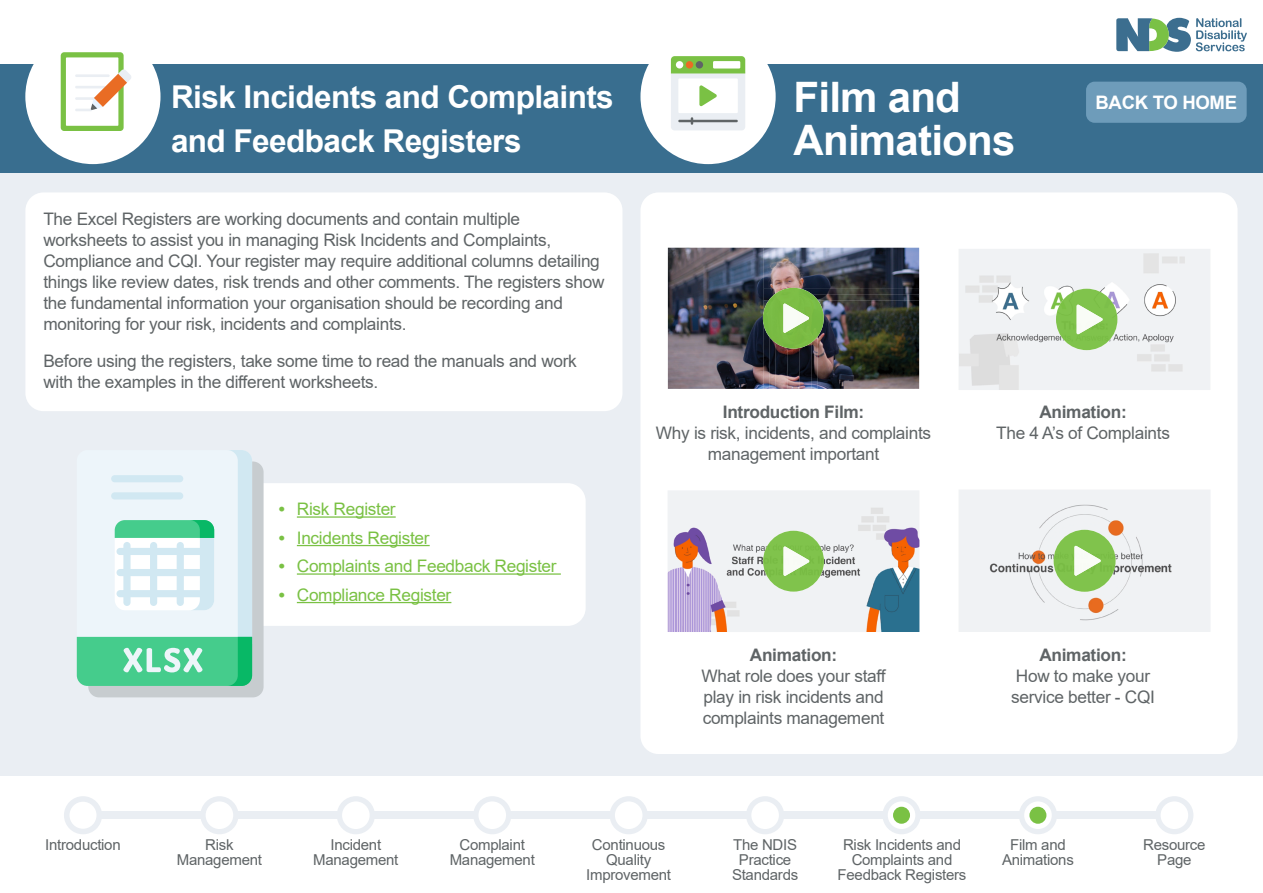
<style>
.page{position:relative;width:1263px;height:893px;background:#fff}
.page>*{position:absolute;margin:0;border:0;box-sizing:border-box;transform-origin:0 0}
.t1{font:700 42px/43.5px "Arial";letter-spacing:-.02em;color:#fff}
.t2{font:700 31.5px/43.5px "Arial";letter-spacing:-.02em;color:#fff}
.t3{font:700 18.6px "Arial";letter-spacing:-.02em;color:#fff}
.t4{font:17.25px/21px "Arial";letter-spacing:-.02em;color:#5f6466}
.t5{font:17.25px "Arial";letter-spacing:-.02em;color:#7ac144}
.t6{font:700 17.25px "Arial";letter-spacing:-.02em;color:#5f6466}
.t7{font:15px/15px "Arial";letter-spacing:-.02em;color:#5f6466;text-align:center}
.s1{font-weight:700}
</style>
<div class="page">
<div style="left:0;top:71px;width:1263px;height:704px;background:#eaeef3"></div>
<svg style="left:1116px;top:18px;width:131px;height:34px"></svg>
<div style="left:0;top:64px;width:1263px;height:71px;background:#396e8f"></div>
<div style="left:200px;top:796px;width:38px;height:38px;border:10px solid #eaeef3;border-radius:50%"></div>
<div style="left:337px;top:796px;width:38px;height:38px;border:10px solid #eaeef3;border-radius:50%"></div>
<div style="left:473px;top:796px;width:38px;height:38px;border:10px solid #eaeef3;border-radius:50%"></div>
<div style="left:610px;top:796px;width:38px;height:38px;border:10px solid #eaeef3;border-radius:50%"></div>
<div style="left:746px;top:796px;width:38px;height:38px;border:10px solid #eaeef3;border-radius:50%"></div>
<div style="left:882px;top:796px;width:38px;height:38px;border:10px solid #eaeef3;border-radius:50%"></div>
<div style="left:1019px;top:796px;width:38px;height:38px;border:10px solid #eaeef3;border-radius:50%"></div>
<div style="left:1155px;top:796px;width:38px;height:38px;border:10px solid #eaeef3;border-radius:50%"></div>
<div style="left:64px;top:796px;width:38px;height:38px;border:10px solid #eaeef3;border-radius:50%"></div>
<div style="left:75px;top:811px;width:1099px;height:8px;background:#eaeef3"></div>
<div style="left:206px;top:801px;width:27px;height:28px;background:#fff;border-radius:50%"></div>
<div style="left:342px;top:801px;width:28px;height:28px;background:#fff;border-radius:50%"></div>
<div style="left:478px;top:801px;width:28px;height:28px;background:#fff;border-radius:50%"></div>
<div style="left:615px;top:801px;width:27px;height:28px;background:#fff;border-radius:50%"></div>
<div style="left:751px;top:801px;width:28px;height:28px;background:#fff;border-radius:50%"></div>
<div style="left:888px;top:801px;width:27px;height:28px;background:#fff;border-radius:50%"></div>
<div style="left:1024px;top:801px;width:28px;height:28px;background:#fff;border-radius:50%"></div>
<div style="left:1160px;top:801px;width:28px;height:28px;background:#fff;border-radius:50%"></div>
<div style="left:70px;top:802px;width:27px;height:27px;background:#fff;border-radius:50%"></div>
<div style="left:1086px;top:82px;width:161px;height:41px;background:#6e9cba;border-radius:9px"></div>
<div style="left:25px;top:192px;width:597px;height:219px;background:#fff;border-radius:18px"></div>
<div style="left:640px;top:192px;width:597px;height:562px;background:#fff;border-radius:18px"></div>
<div style="left:241px;top:483px;width:345px;height:143px;background:#fff;border-radius:18px"></div>
<hr style="left:297px;top:516px;width:99px;height:2px;background:#7ac144">
<hr style="left:297px;top:545px;width:133px;height:1px;background:#7ac144">
<hr style="left:297px;top:573px;width:264px;height:2px;background:#7ac144">
<hr style="left:297px;top:602px;width:154px;height:1px;background:#7ac144">
<svg style="left:77px;top:450px;width:187px;height:247px"></svg>
<div style="left:117px;top:548px;width:96px;height:7px;background:#d1e8f2;border-radius:4px"></div>
<div style="left:117px;top:569px;width:96px;height:7px;background:#d1e8f2;border-radius:4px"></div>
<div style="left:117px;top:590px;width:96px;height:7px;background:#d1e8f2;border-radius:4px"></div>
<div style="left:123px;top:542px;width:8px;height:64px;background:#d1e8f2;border-radius:4px"></div>
<div style="left:150px;top:542px;width:7px;height:64px;background:#d1e8f2;border-radius:4px"></div>
<div style="left:177px;top:542px;width:7px;height:64px;background:#d1e8f2;border-radius:4px"></div>
<div style="left:0;top:135px;width:1263px;height:37px;background:#396e8f"></div>
<div style="left:25px;top:29px;width:135px;height:135px;background:#fff;border-radius:50%"></div>
<div style="left:61px;top:52px;width:63px;height:79px;background:#7ac144;border-radius:3px"></div>
<div style="left:66px;top:57px;width:52px;height:69px;background:#fff"></div>
<svg style="left:75px;top:69px;width:56px;height:42px"></svg>
<div style="left:640px;top:29px;width:136px;height:135px;background:#fff;border-radius:50%"></div>
<svg style="left:671px;top:56px;width:74px;height:74px"></svg>
<img style="left:668px;top:248px;width:95px;height:141px">
<img style="left:763px;top:248px;width:156px;height:41px">
<img style="left:824px;top:289px;width:95px;height:5px">
<img style="left:824px;top:294px;width:95px;height:6px">
<img style="left:817px;top:300px;width:102px;height:89px">
<img style="left:763px;top:349px;width:6px;height:40px">
<img style="left:769px;top:349px;width:6px;height:40px">
<img style="left:811px;top:349px;width:6px;height:40px">
<img style="left:775px;top:349px;width:12px;height:40px">
<img style="left:800px;top:349px;width:11px;height:40px">
<img style="left:787px;top:349px;width:13px;height:40px">
<img style="left:763px;top:288px;width:61px;height:61px">
<img style="left:783px;top:304px;width:26px;height:29px">
<img style="left:959px;top:490px;width:251px;height:142px">
<img style="left:1053px;top:530px;width:62px;height:62px">
<img style="left:1074px;top:546px;width:27px;height:30px">
<img style="left:959px;top:249px;width:251px;height:141px">
<img style="left:1056px;top:289px;width:61px;height:61px">
<img style="left:1077px;top:305px;width:26px;height:29px">
<img style="left:668px;top:491px;width:251px;height:141px">
<img style="left:763px;top:531px;width:61px;height:61px">
<img style="left:783px;top:546px;width:26px;height:30px">
<div style="left:1029px;top:807px;width:17px;height:17px;background:#7ac144;border-radius:50%"></div>
<div style="left:893px;top:807px;width:17px;height:17px;background:#7ac144;border-radius:50%"></div>
<h2 class="t2" style="left:171px;top:76px;width:444px">Risk Incidents and Complaints and Feedback Registers</h2>
<h1 class="t1" style="left:793px;top:76px;width:223px">Film and<br>Animations</h1>
<p class="t4" style="left:43px;top:208px;width:562px">The Excel Registers are working documents and contain multiple worksheets to assist you in managing Risk Incidents and Complaints, Compliance and CQI. Your register may require additional columns detailing things like review dates, risk trends and other comments. The registers show the fundamental information your organisation should be recording and monitoring for your risk, incidents and complaints.</p>
<p class="t4" style="left:43px;top:350px;width:535px">Before using the registers, take some time to read the manuals and work with the examples in the different worksheets.</p>
<p class="t3" style="left:1095px;top:89px;width:143px">BACK TO HOME</p>
<p class="t7" style="left:45px;top:838px;width:77px">Introduction</p>
<p class="t5" style="left:279px;top:497px;width:118px"><span class="s1">•</span> Risk Register</p>
<p class="t5" style="left:279px;top:526px;width:152px"><span class="s1">•</span> Incidents Register</p>
<p class="t5" style="left:279px;top:554px;width:279px"><span class="s1">•</span> Complaints and Feedback Register</p>
<p class="t5" style="left:279px;top:583px;width:174px"><span class="s1">•</span> Compliance Register</p>
<p class="t6" style="left:723px;top:399px;width:143px">Introduction Film:</p>
<p class="t4" style="left:656px;top:422px;width:277px;text-align:center">Why is risk, incidents, and complaints management important</p>
<p class="t6" style="left:1039px;top:399px;width:89px">Animation:</p>
<p class="t4" style="left:996px;top:422px;width:175px">The 4 A’s of Complaints</p>
<p class="t6" style="left:750px;top:642px;width:89px">Animation:</p>
<p class="t4" style="left:701px;top:665px;width:186px">What role does your staff play in risk incidents and complaints management</p>
<p class="t6" style="left:1039px;top:642px;width:89px">Animation:</p>
<p class="t4" style="left:1011px;top:665px;width:145px">How to make your service better - CQI</p>
<p class="t7" style="left:177px;top:838px;width:87px">Risk<br>Management</p>
<p class="t7" style="left:313px;top:838px;width:87px">Incident<br>Management</p>
<p class="t7" style="left:450px;top:838px;width:87px">Complaint<br>Management</p>
<p class="t7" style="left:586px;top:838px;width:86px">Continuous<br>Quality<br>Improvement</p>
<p class="t7" style="left:732px;top:838px;width:68px">The NDIS<br>Practice<br>Standards</p>
<p class="t7" style="left:838px;top:838px;width:130px">Risk Incidents and<br>Complaints and<br>Feedback Registers</p>
<p class="t7" style="left:1002px;top:838px;width:73px">Film and<br>Animations</p>
<p class="t7" style="left:1143px;top:838px;width:64px">Resource<br>Page</p>
</div>
